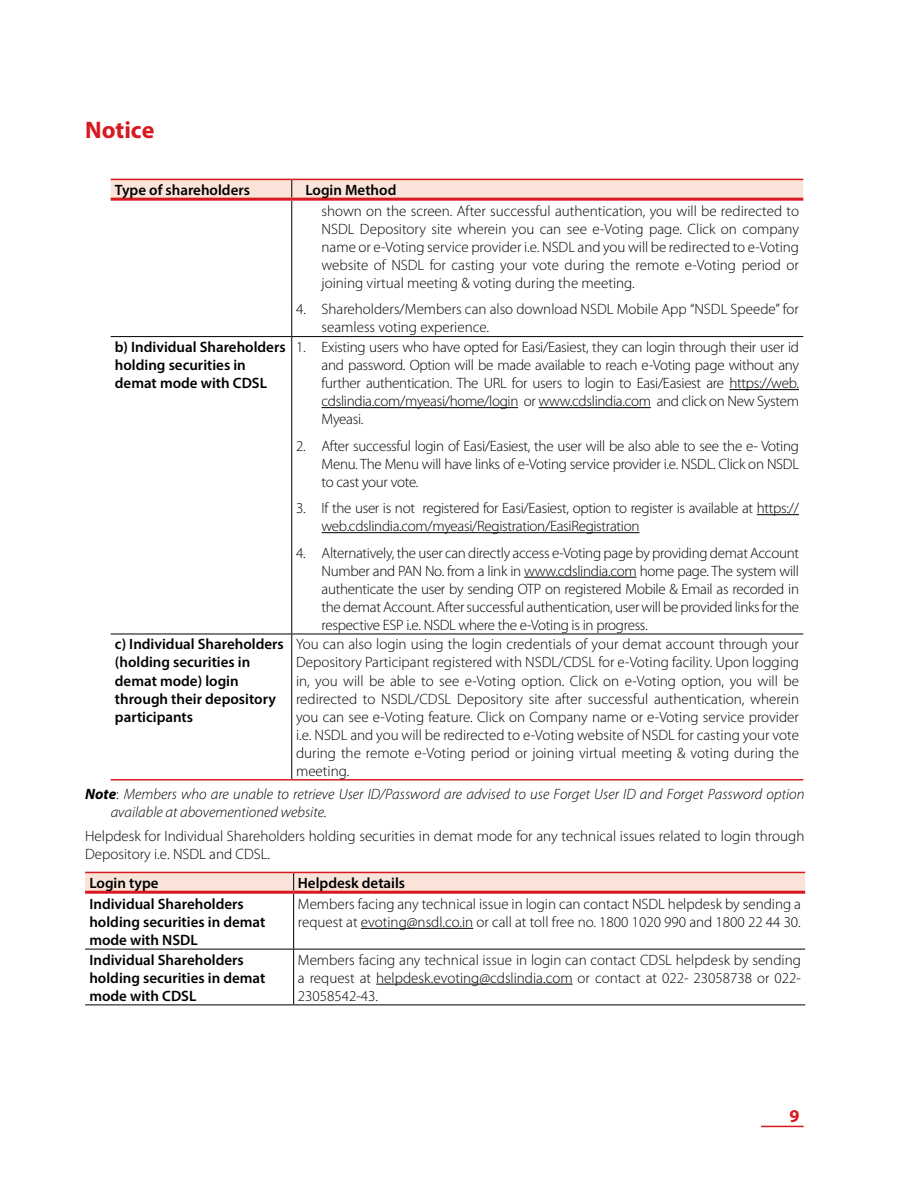
<style>
.page{position:relative;width:915px;height:1191px;background:#fff}
.page>*{position:absolute;margin:0;border:0;box-sizing:border-box;transform-origin:0 0}
.t1{font:700 24px "Myriad Pro";color:#d71920}
.t2{font:700 18px "Myriad Pro";color:#d71920}
.t3{font:300 15px/18px "Myriad Pro";color:#000;text-align:justify}
.t4{font:600 15px/18px "Myriad Pro";color:#000}
.t5{font:300 15px/18px "Myriad Pro";letter-spacing:-.02em;color:#000}
.t6{font:italic 300 15px/18px "Myriad Pro";color:#000}
.s1{font-weight:700}
.s2{font-style:normal}
</style>
<div class="page">
<hr style="left:760px;top:1125px;width:43px;height:2px;background:#d71920">
<hr style="left:111px;top:779px;width:180px;height:1px;background:#d71920">
<hr style="left:291px;top:779px;width:512px;height:1px;background:#d71920">
<svg style="left:111px;top:179px;width:692px;height:19px"></svg>
<hr style="left:291px;top:201px;width:1px;height:135px;background:#000">
<hr style="left:111px;top:336px;width:180px;height:1px;background:#000">
<hr style="left:291px;top:336px;width:512px;height:1px;background:#000">
<hr style="left:291px;top:337px;width:1px;height:296px;background:#000">
<hr style="left:111px;top:633px;width:180px;height:1px;background:#000">
<hr style="left:291px;top:633px;width:512px;height:1px;background:#000">
<hr style="left:291px;top:634px;width:1px;height:145px;background:#000">
<hr style="left:111px;top:198px;width:180px;height:3px;background:#d71920">
<hr style="left:291px;top:198px;width:512px;height:3px;background:#d71920">
<hr style="left:729px;top:389px;width:69px;height:1px;background:#000">
<hr style="left:321px;top:407px;width:197px;height:1px;background:#000">
<hr style="left:538px;top:407px;width:112px;height:1px;background:#000">
<hr style="left:756px;top:514px;width:42px;height:1px;background:#000">
<hr style="left:321px;top:532px;width:318px;height:1px;background:#000">
<hr style="left:524px;top:577px;width:112px;height:1px;background:#000">
<hr style="left:85px;top:871px;width:208px;height:2px;background:#d71920">
<hr style="left:293px;top:871px;width:511px;height:2px;background:#d71920">
<hr style="left:293px;top:893px;width:1px;height:55px;background:#000">
<svg style="left:85px;top:872px;width:719px;height:18px"></svg>
<hr style="left:85px;top:948px;width:208px;height:1px;background:#000">
<hr style="left:293px;top:948px;width:511px;height:1px;background:#000">
<hr style="left:293px;top:949px;width:1px;height:55px;background:#000">
<hr style="left:85px;top:1004px;width:208px;height:1px;background:#000">
<hr style="left:293px;top:1004px;width:511px;height:1px;background:#000">
<hr style="left:85px;top:890px;width:208px;height:3px;background:#d71920">
<hr style="left:293px;top:890px;width:511px;height:3px;background:#d71920">
<hr style="left:361px;top:928px;width:112px;height:1px;background:#000">
<hr style="left:376px;top:983px;width:196px;height:1px;background:#000">
<h1 class="t1" style="left:85px;top:114px;width:71px">Notice</h1>
<p class="t4" style="left:115px;top:180px;width:136px">Type of shareholders</p>
<p class="t4" style="left:305px;top:180px;width:92px">Login Method</p>
<p class="t3" style="left:321px;top:202px;width:479px">shown on the screen. After successful authentication, you will be redirected to NSDL Depository site wherein you can see e-Voting page. Click on company name or e-Voting service provider i.e. NSDL and you will be redirected to e-Voting website of NSDL for casting your vote during the remote e-Voting period or joining virtual meeting &amp; voting during the meeting.</p>
<p class="t3" style="left:321px;top:300px;width:479px;text-indent:-26px">4. Shareholders/Members can also download NSDL Mobile App “NSDL Speede” for seamless voting experience.</p>
<p class="t4" style="left:115px;top:338px;width:172px">b) Individual Shareholders holding securities in demat mode with CDSL</p>
<p class="t3" style="left:321px;top:338px;width:479px;text-indent:-26px">1. Existing users who have opted for Easi/Easiest, they can login through their user id and password. Option will be made available to reach e-Voting page without any further authentication. The URL for users to login to Easi/Easiest are https://web. cdslindia.com/myeasi/home/login or www.cdslindia.com and click on New System Myeasi.</p>
<p class="t3" style="left:321px;top:437px;width:479px;text-indent:-26px">2. After successful login of Easi/Easiest, the user will be also able to see the e- Voting Menu. The Menu will have links of e-Voting service provider i.e. NSDL. Click on NSDL to cast your vote.</p>
<p class="t5" style="left:321px;top:499px;width:479px;text-indent:-26px">3. If the user is not registered for Easi/Easiest, option to register is available at https:// web.cdslindia.com/myeasi/Registration/EasiRegistration</p>
<p class="t3" style="left:321px;top:544px;width:479px;text-indent:-26px">4. Alternatively, the user can directly access e-Voting page by providing demat Account Number and PAN No. from a link in www.cdslindia.com home page. The system will authenticate the user by sending OTP on registered Mobile &amp; Email as recorded in the demat Account. After successful authentication, user will be provided links for the respective ESP i.e. NSDL where the e-Voting is in progress.</p>
<p class="t4" style="left:115px;top:635px;width:170px">c) Individual Shareholders (holding securities in demat mode) login through their depository participants</p>
<p class="t3" style="left:296px;top:635px;width:504px">You can also login using the login credentials of your demat account through your Depository Participant registered with NSDL/CDSL for e-Voting facility. Upon logging in, you will be able to see e-Voting option. Click on e-Voting option, you will be redirected to NSDL/CDSL Depository site after successful authentication, wherein you can see e-Voting feature. Click on Company name or e-Voting service provider i.e. NSDL and you will be redirected to e-Voting website of NSDL for casting your vote during the remote e-Voting period or joining virtual meeting &amp; voting during the meeting.</p>
<p class="t6" style="left:111px;top:785px;width:695px;text-indent:-26px"><span class="s1">Note</span><span class="s2">:</span> Members who are unable to retrieve User ID/Password are advised to use Forget User ID and Forget Password option available at abovementioned website.</p>
<p class="t3" style="left:85px;top:827px;width:720px">Helpdesk for Individual Shareholders holding securities in demat mode for any technical issues related to login through<br>Depository i.e. NSDL and CDSL.</p>
<p class="t4" style="left:89px;top:873px;width:71px">Login type</p>
<p class="t4" style="left:298px;top:873px;width:109px">Helpdesk details</p>
<p class="t4" style="left:89px;top:894px;width:177px">Individual Shareholders holding securities in demat mode with NSDL</p>
<p class="t3" style="left:298px;top:895px;width:504px">Members facing any technical issue in login can contact NSDL helpdesk by sending a request at evoting@nsdl.co.in or call at toll free no. 1800 1020 990 and 1800 22 44 30.</p>
<p class="t4" style="left:89px;top:950px;width:177px">Individual Shareholders holding securities in demat mode with CDSL</p>
<p class="t3" style="left:298px;top:951px;width:504px">Members facing any technical issue in login can contact CDSL helpdesk by sending a request at helpdesk.evoting@cdslindia.com or contact at 022- 23058738 or 022- 23058542-43.</p>
<p class="t2" style="left:789px;top:1104px;width:11px">9</p>
</div>
